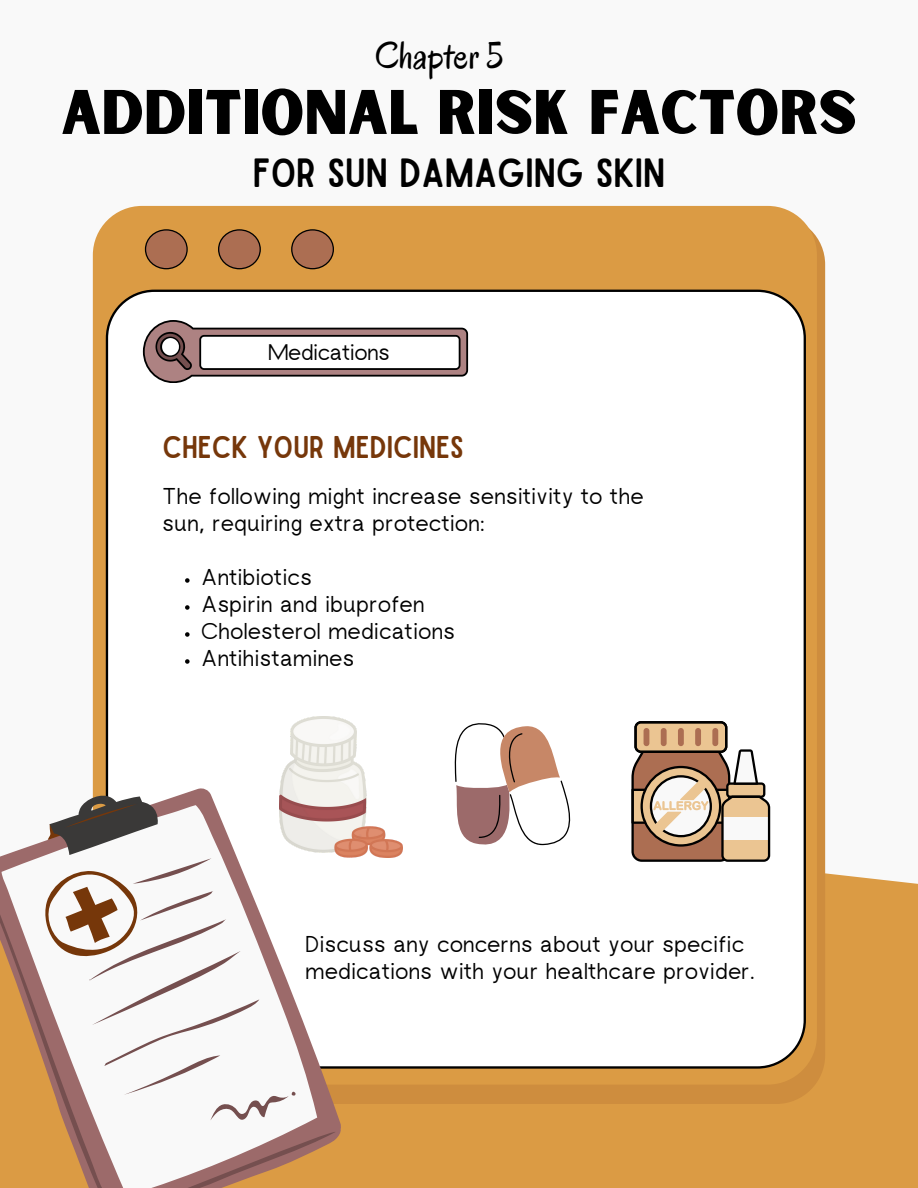
<style>
.page{position:relative;width:918px;height:1188px;background:#f9f9f9}
.page>*{position:absolute;margin:0;border:0;box-sizing:border-box;transform-origin:0 0}
.t1{font:60px "Sunborn Sans One";color:#000}
.t2{font:39px "Sailors";color:#000}
.t3{font:38.85px "Oregano";color:#000}
.t4{font:30px "Sailors";color:#76370a}
.t5{font:22.95px/27px "rugratssans";letter-spacing:.02em;color:#000}
.t6{font:22.5px "rugratssans";color:#000}
</style>
<div class="page">
<div style="left:341px;top:829px;width:577px;height:359px;background:#db9b44"></div>
<div style="left:107px;top:216px;width:718px;height:888px;background:#ce8d3e;border-radius:49px"></div>
<div style="left:93px;top:206px;width:724px;height:879px;background:#db9b44;border-radius:49px"></div>
<div style="left:106px;top:290px;width:700px;height:779px;background:#fff"></div>
<svg style="left:145px;top:229px;width:43px;height:40px"></svg>
<svg style="left:218px;top:229px;width:43px;height:40px"></svg>
<svg style="left:291px;top:229px;width:43px;height:40px"></svg>
<svg style="left:143px;top:320px;width:325px;height:63px;background:#c9bfbf"></svg>
<img style="left:280px;top:717px;width:122px;height:140px">
<svg style="left:631px;top:721px;width:139px;height:141px;background:#bda38c"></svg>
<svg style="left:0;top:787px;width:341px;height:401px;fill:#f9f9f9"></svg>
<svg style="left:2px;top:805px;width:315px;height:53px;fill:#f9f9f9"></svg>
<svg style="left:0;top:858px;width:336px;height:330px;fill:#f9f9f9"></svg>
<svg style="left:45px;top:795px;width:114px;height:162px"></svg>
<svg style="left:451px;top:717px;width:132px;height:134px;background:#e0cfca"></svg>
<svg style="left:185px;top:578px;width:5px;height:5px"></svg>
<svg style="left:185px;top:605px;width:5px;height:5px"></svg>
<svg style="left:185px;top:632px;width:5px;height:5px"></svg>
<svg style="left:185px;top:659px;width:5px;height:5px"></svg>
<p class="t3" style="left:375px;top:31px;width:131px">Chapter 5</p>
<p class="t1" style="left:61px;top:74px;width:797px">ADDITIONAL RISK FACTORS</p>
<p class="t2" style="left:253px;top:158px;width:414px">FOR SUN DAMAGING SKIN</p>
<p class="t6" style="left:268px;top:344px;width:123px">Medications</p>
<p class="t4" style="left:163px;top:436px;width:303px">CHECK YOUR MEDICINES</p>
<h1 class="t5" style="left:163px;top:485px;width:482px">The following might increase sensitivity to the sun, requiring extra protection:</h1>
<h2 class="t5" style="left:202px;top:566px;width:112px">Antibiotics</h2>
<p class="t5" style="left:202px;top:593px;width:224px">Aspirin and ibuprofen</p>
<p class="t5" style="left:202px;top:620px;width:255px">Cholesterol medications</p>
<p class="t5" style="left:202px;top:647px;width:154px">Antihistamines</p>
<h3 class="t5" style="left:306px;top:933px;width:451px">Discuss any concerns about your specific medications with your healthcare provider.</h3>
</div>
